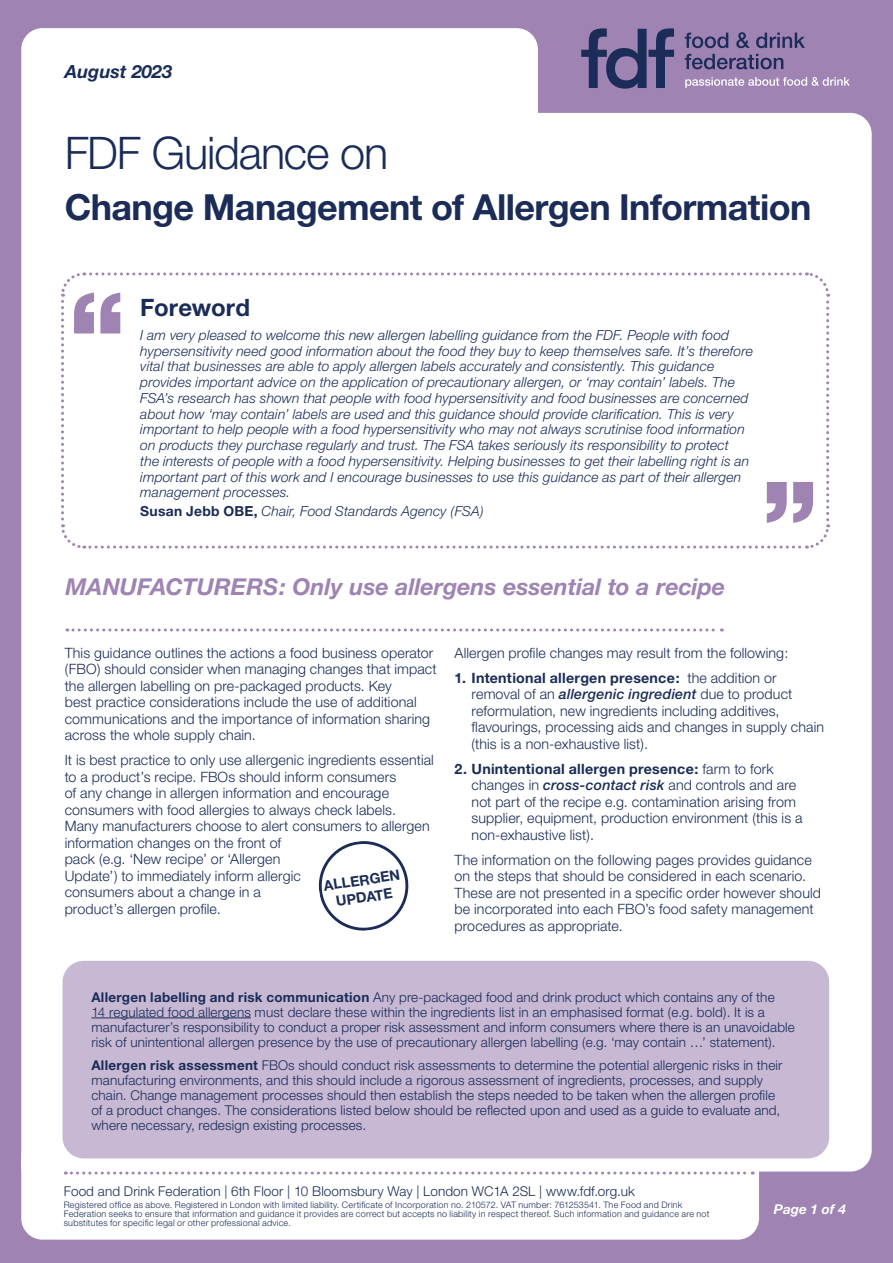
<style>
.page{position:relative;width:893px;height:1263px;background:#9f83b2}
.page>*{position:absolute;margin:0;border:0;box-sizing:border-box;transform-origin:0 0}
.t1{font:900 108px "Helvetica Neue";color:#9f83b2}
.t2{font:300 45px "Helvetica Neue";letter-spacing:-.025em;color:#1a2c57}
.t3{font:700 36px "Helvetica Neue";letter-spacing:-.015em;color:#1a2c57}
.t4{font:700 24px "Helvetica Neue";letter-spacing:.005em;color:#1a2c57}
.t5{font:italic 700 23.25px "Helvetica Neue";color:#9f83b2}
.t6{font:italic 700 18.15px "Helvetica Neue";color:#1a2c57}
.t7{font:300 14.25px/16.5px "Helvetica Neue";letter-spacing:.01em;color:#1a2c57}
.t8{font:700 14.25px/17.1px "Helvetica Neue";color:#1a2c57;text-align:center}
.t9{font:italic 300 13.8px/15.8px "Helvetica Neue";letter-spacing:.01em;color:#1a2c57}
.t10{font:300 13.5px/15px "Helvetica Neue";letter-spacing:.01em;color:#1a2c57}
.t11{font:italic 700 13.5px "Helvetica Neue";letter-spacing:.005em;color:#fff}
.t12{font:300 9px/9px "Helvetica Neue";letter-spacing:.025em;color:#1a2c57}
.s1{font-weight:700;font-style:normal}
.s2{font-weight:700}
.s3{font-weight:500;font-style:italic}
</style>
<div class="page">
<div style="left:21px;top:28px;width:517px;height:1159px;background:#fff;border-radius:21px"></div>
<div style="left:492px;top:113px;width:380px;height:1058px;background:#fff;border-radius:21px"></div>
<svg style="left:61px;top:272px;width:770px;height:277px"></svg>
<svg style="left:685px;top:33px;width:43px;height:15px"></svg>
<svg style="left:736px;top:32px;width:14px;height:16px"></svg>
<svg style="left:756px;top:33px;width:49px;height:15px"></svg>
<svg style="left:685px;top:54px;width:98px;height:15px"></svg>
<svg style="left:581px;top:28px;width:93px;height:61px"></svg>
<svg style="left:685px;top:77px;width:165px;height:11px"></svg>
<div style="left:21px;top:1135px;width:738px;height:104px;background:#fff;border-radius:21px"></div>
<svg style="left:65px;top:1171px;width:688px;height:3px"></svg>
<svg style="left:318px;top:841px;width:91px;height:90px"></svg>
<div style="left:63px;top:961px;width:766px;height:197px;background:#c7b8d4;border-radius:21px"></div>
<hr style="left:91px;top:1017px;width:160px;height:1px;background:#1a2c57">
<svg style="left:67px;top:628px;width:655px;height:3px"></svg>
<p class="t6" style="left:65px;top:60px;width:109px">August 2023</p>
<h2 class="t2" style="left:65px;top:126px;width:325px">FDF Guidance on</h2>
<h3 class="t3" style="left:65px;top:185px;width:748px">Change Management of Allergen Information</h3>
<h1 class="t1" style="left:69px;top:267px;width:58px">“</h1>
<h3 class="t4" style="left:140px;top:292px;width:111px">Foreword</h3>
<p class="t9" style="left:140px;top:327px;width:614px">I am very pleased to welcome this new allergen labelling guidance from the FDF. People with food hypersensitivity need good information about the food they buy to keep themselves safe. It’s therefore vital that businesses are able to apply allergen labels accurately and consistently. This guidance provides important advice on the application of precautionary allergen, or ‘may contain’ labels. The FSA’s research has shown that people with food hypersensitivity and food businesses are concerned about how ‘may contain’ labels are used and this guidance should provide clarification. This is very important to help people with a food hypersensitivity who may not always scrutinise food information on products they purchase regularly and trust. The FSA takes seriously its responsibility to protect<br>the interests of people with a food hypersensitivity. Helping businesses to get their labelling right is an important part of this work and I encourage businesses to use this guidance as part of their allergen management processes.</p>
<p class="t9" style="left:140px;top:503px;width:345px"><span class="s1">Susan Jebb OBE,</span> Chair, Food Standards Agency (FSA)</p>
<h1 class="t1" style="left:818px;top:549px;width:58px;rotate:-180deg">“</h1>
<h3 class="t5" style="left:65px;top:573px;width:661px">MANUFACTURERS: Only use allergens essential to a recipe</h3>
<p class="t7" style="left:65px;top:644px;width:373px">This guidance outlines the actions a food business operator (FBO) should consider when managing changes that impact the allergen labelling on pre-packaged products. Key<br>best practice considerations include the use of additional communications and the importance of information sharing across the whole supply chain.</p>
<p class="t7" style="left:65px;top:751px;width:371px">It is best practice to only use allergenic ingredients essential to a product’s recipe. FBOs should inform consumers<br>of any change in allergen information and encourage consumers with food allergies to always check labels.<br>Many manufacturers choose to alert consumers to allergen information changes on the front of<br>pack (e.g. ‘New recipe’ or ‘Allergen<br>Update’) to immediately inform allergic<br>consumers about a change in a<br>product’s allergen profile.</p>
<p class="t8" style="left:323px;top:878px;width:78px;rotate:-9deg">ALLERGEN<br>UPDATE</p>
<p class="t7" style="left:455px;top:644px;width:335px">Allergen profile changes may result from the following:</p>
<p class="t7" style="left:472px;top:669px;width:354px;text-indent:-17px"><span class="s2">1. Intentional allergen presence:</span> the addition or removal of an <span class="s3">allergenic ingredient</span> due to product reformulation, new ingredients including additives, flavourings, processing aids and changes in supply chain (this is a non-exhaustive list).</p>
<p class="t7" style="left:472px;top:760px;width:332px;text-indent:-17px"><span class="s2">2. Unintentional allergen presence:</span> farm to fork changes in <span class="s3">cross-contact risk</span> and controls and are not part of the recipe e.g. contamination arising from supplier, equipment, production environment (this is a non-exhaustive list).</p>
<p class="t7" style="left:455px;top:851px;width:368px">The information on the following pages provides guidance on the steps that should be considered in each scenario.<br>These are not presented in a specific order however should be incorporated into each FBO’s food safety management procedures as appropriate.</p>
<p class="t10" style="left:91px;top:989px;width:705px"><span class="s2">Allergen labelling and risk communication</span> Any pre-packaged food and drink product which contains any of the<br>14 regulated food allergens must declare these within the ingredients list in an emphasised format (e.g. bold). It is a manufacturer’s responsibility to conduct a proper risk assessment and inform consumers where there is an unavoidable risk of unintentional allergen presence by the use of precautionary allergen labelling (e.g. ‘may contain …’ statement).</p>
<p class="t10" style="left:91px;top:1057px;width:692px"><span class="s2">Allergen risk assessment</span> FBOs should conduct risk assessments to determine the potential allergenic risks in their manufacturing environments, and this should include a rigorous assessment of ingredients, processes, and supply chain. Change management processes should then establish the steps needed to be taken when the allergen profile of a product changes. The considerations listed below should be reflected upon and used as a guide to evaluate and, where necessary, redesign existing processes.</p>
<p class="t10" style="left:64px;top:1183px;width:572px">Food and Drink Federation | 6th Floor | 10 Bloomsbury Way | London WC1A 2SL | www.fdf.org.uk</p>
<p class="t12" style="left:64px;top:1200px;width:647px">Registered office as above. Registered in London with limited liability. Certificate of Incorporation no. 210572. VAT number: 761253541. The Food and Drink<br>Federation seeks to ensure that information and guidance it provides are correct but accepts no liability in respect thereof. Such information and guidance are not substitutes for specific legal or other professional advice.</p>
<p class="t11" style="left:774px;top:1201px;width:74px">Page 1 of 4</p>
</div>
